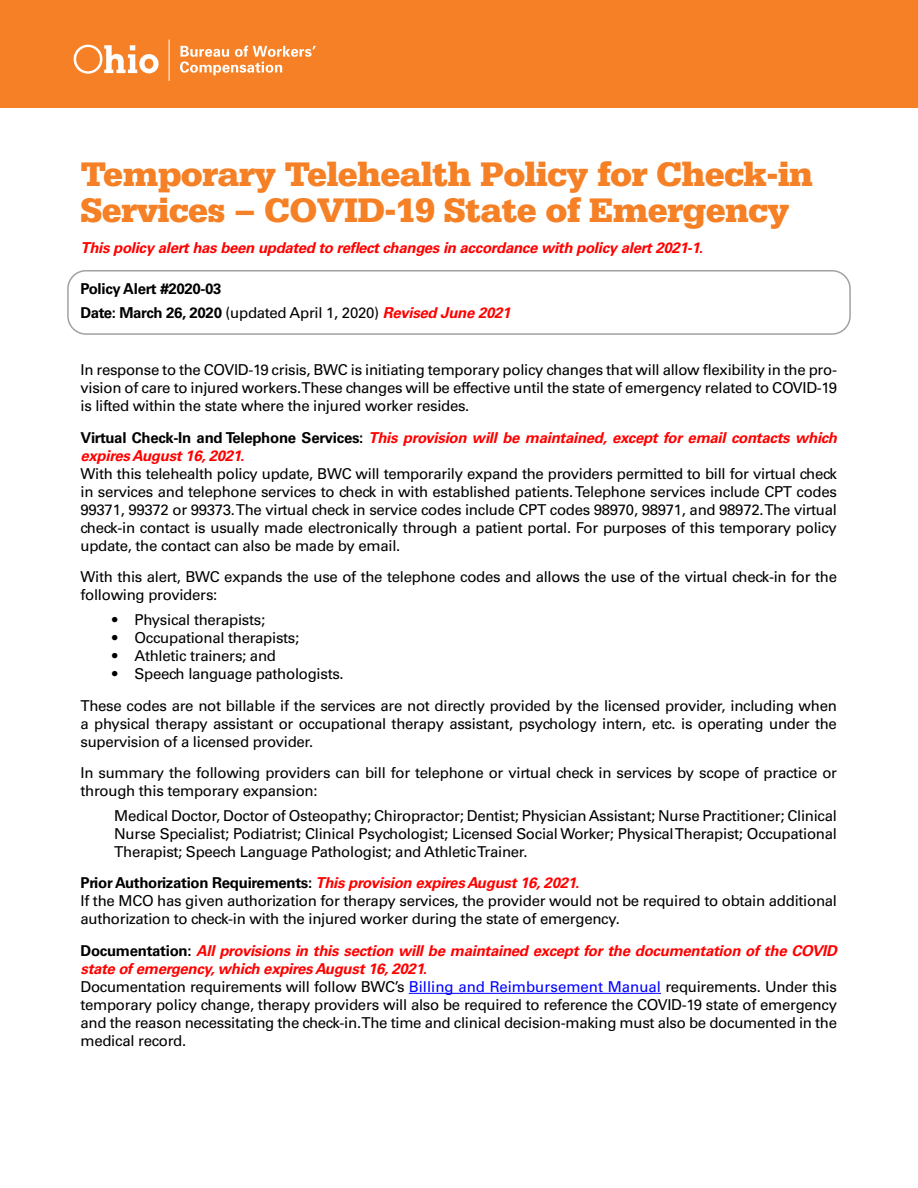
<style>
.page{position:relative;width:918px;height:1188px;background:#fff}
.page>*{position:absolute;margin:0;border:0;box-sizing:border-box;transform-origin:0 0}
.t1{font:900 36px/36px "Serifa Std";letter-spacing:-.02em;color:#f58025}
.t2{font:15px/18px "Univers LT Std";letter-spacing:-.02em;color:#000}
.t3{font:italic 700 15px/18px "Univers LT Std";letter-spacing:-.02em;color:#f00}
.t4{font:700 15px/24px "Univers LT Std";letter-spacing:-.02em;color:#000}
.s1{font-weight:400}
.s2{font-style:italic;color:#f00}
.s3{font-style:normal;color:#000}
.s4{font-weight:700}
.s5{font-weight:700;font-style:italic;color:#f00}
.s6{color:#00f}
</style>
<div class="page">
<div style="left:67px;top:270px;width:784px;height:65px;border:2px solid #a1a1a4;border-radius:18px"></div>
<div style="left:0;top:0;width:918px;height:108px;background:#f58025"></div>
<svg style="left:74px;top:45px;width:85px;height:29px"></svg>
<svg style="left:180px;top:46px;width:136px;height:29px"></svg>
<hr style="left:169px;top:39px;width:1px;height:42px;background:#fff">
<hr style="left:409px;top:993px;width:252px;height:1px;background:#00f">
<h1 class="t1" style="left:81px;top:156px;width:734px">Temporary Telehealth Policy for Check-in<br>Services − COVID-19 State of Emergency</h1>
<p class="t3" style="left:81px;top:239px;width:624px">This policy alert has been updated to reflect changes in accordance with policy alert 2021-1.</p>
<p class="t4" style="left:81px;top:277px;width:431px">Policy Alert #2020-03<br>Date: March 26, 2020 <span class="s1">(updated April 1, 2020)</span> <span class="s2">Revised June 2021</span></p>
<p class="t2" style="left:81px;top:361px;width:758px;text-align:justify">In response to the COVID-19 crisis, BWC is initiating temporary policy changes that will allow flexibility in the pro&shy;vision of care to injured workers. These changes will be effective until the state of emergency related to COVID-19 is lifted within the state where the injured worker resides.</p>
<p class="t3" style="left:81px;top:429px;width:758px"><span class="s3">Virtual Check-In and Telephone Services:</span> This provision will be maintained, except for email contacts which expires August 16, 2021.</p>
<p class="t2" style="left:81px;top:465px;width:758px;text-align:justify">With this telehealth policy update, BWC will temporarily expand the providers permitted to bill for virtual check in services and telephone services to check in with established patients. Telephone services include CPT codes 99371, 99372 or 99373. The virtual check in service codes include CPT codes 98970, 98971, and 98972. The virtual check-in contact is usually made electronically through a patient portal. For purposes of this temporary policy update, the contact can also be made by email.</p>
<p class="t2" style="left:81px;top:568px;width:758px">With this alert, BWC expands the use of the telephone codes and allows the use of the virtual check-in for the following providers:</p>
<p class="t2" style="left:112px;top:611px;width:155px">• Physical therapists;</p>
<p class="t2" style="left:112px;top:629px;width:189px">• Occupational therapists;</p>
<p class="t2" style="left:112px;top:647px;width:166px">• Athletic trainers; and</p>
<p class="t2" style="left:81px;top:658px;width:758px;line-height:31.5px;text-indent:32px">• Speech language pathologists.<br>These codes are not billable if the services are not directly provided by the licensed provider, including when</p>
<p class="t2" style="left:81px;top:714px;width:758px">a physical therapy assistant or occupational therapy assistant, psychology intern, etc. is operating under the supervision of a licensed provider.</p>
<p class="t2" style="left:81px;top:764px;width:758px">In summary the following providers can bill for telephone or virtual check in services by scope of practice or through this temporary expansion:</p>
<p class="t2" style="left:114px;top:807px;width:724px;text-align:justify">Medical Doctor, Doctor of Osteopathy; Chiropractor; Dentist; Physician Assistant; Nurse Practitioner; Clinical Nurse Specialist; Podiatrist; Clinical Psychologist; Licensed Social Worker; Physical Therapist; Occupational Therapist; Speech Language Pathologist; and Athletic Trainer.</p>
<p class="t2" style="left:81px;top:874px;width:758px"><span class="s4">Prior Authorization Requirements:</span> <span class="s5">This provision expires August 16, 2021.<br></span>If the MCO has given authorization for therapy services, the provider would not be required to obtain additional authorization to check-in with the injured worker during the state of emergency.</p>
<p class="t2" style="left:81px;top:942px;width:758px"><span class="s4">Documentation:</span> <span class="s5">All provisions in this section will be maintained except for the documentation of the COVID state of emergency, which expires August 16, 2021.<br></span>Documentation requirements will follow BWC’s <span class="s6">Billing and Reimbursement Manual</span> requirements. Under this temporary policy change, therapy providers will also be required to reference the COVID-19 state of emergency and the reason necessitating the check-in. The time and clinical decision-making must also be documented in the medical record.</p>
</div>
